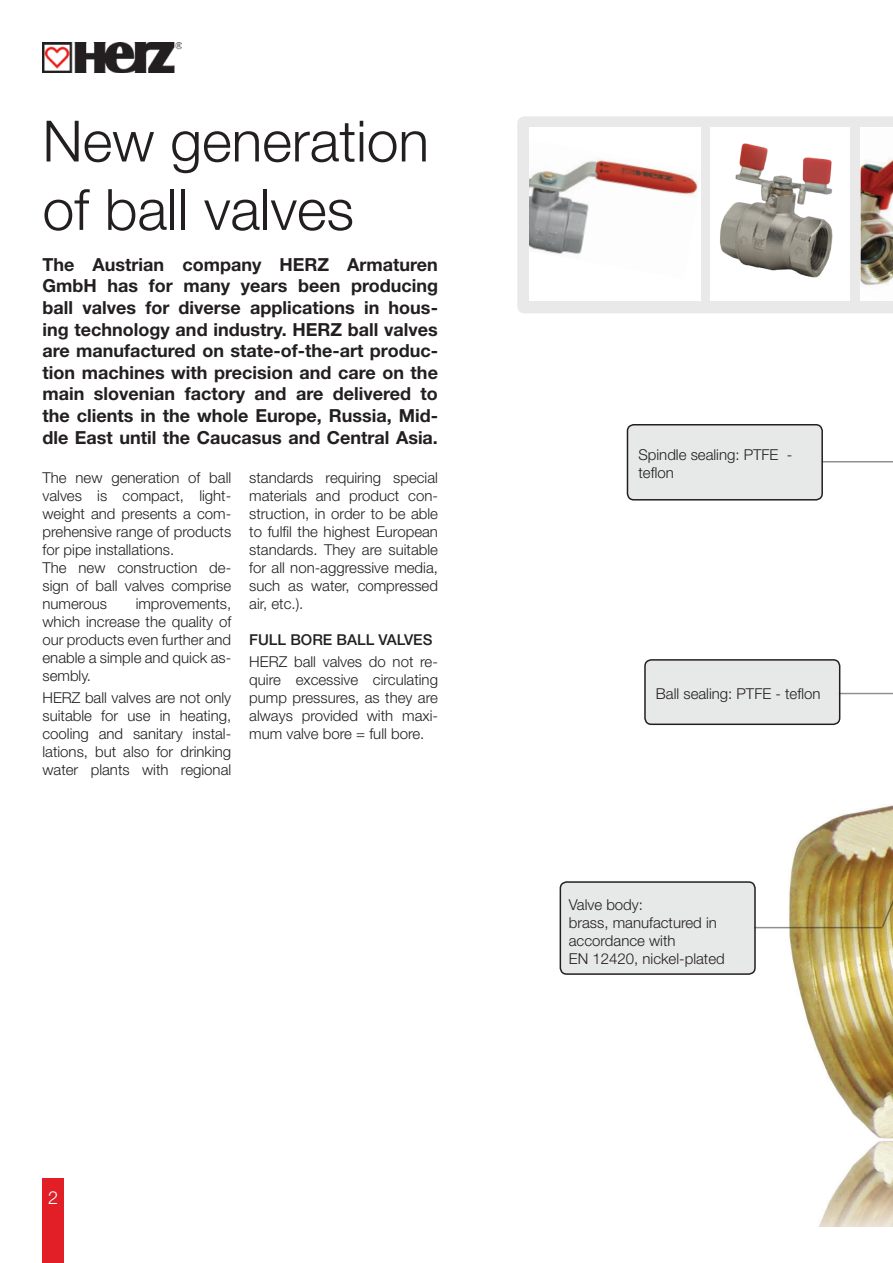
<style>
.page{position:relative;width:893px;height:1263px;background:#fff}
.page>*{position:absolute;margin:0;border:0;box-sizing:border-box;transform-origin:0 0}
.t1{font:300 57px "Helvetica Neue LT Std";color:#231f20}
.t2{font:700 18px/21.6px "Helvetica Neue LT Std";color:#231f20;text-align:justify}
.Folio{font:300 18px "Helvetica Neue LT Std";color:#fff}
.t3{font:300 15px/18px "Helvetica Neue LT Std";color:#231f20;text-align:justify}
.t4{font:500 15px "Helvetica Neue LT Std";color:#231f20}
</style>
<div class="page">
<div style="left:43px;top:1178px;width:21px;height:85px;background:#e21e26"></div>
<img style="left:43px;top:43px;width:139px;height:30px">
<img style="left:788px;top:424px;width:105px;height:803px">
<div style="left:645px;top:660px;width:195px;height:64px;background:#e7e8e8;border-radius:6px"></div>
<div style="left:644px;top:659px;width:196px;height:66px;border:2px solid #231f20;border-radius:6px"></div>
<div style="left:627px;top:425px;width:195px;height:75px;background:#e7e8e8;border-radius:6px"></div>
<div style="left:627px;top:424px;width:196px;height:76px;border:2px solid #231f20;border-radius:6px"></div>
<div style="left:560px;top:882px;width:195px;height:92px;background:#e7e8e8;border-radius:6px"></div>
<div style="left:560px;top:881px;width:196px;height:94px;border:2px solid #231f20;border-radius:6px"></div>
<hr style="left:822px;top:461px;width:71px;height:1px;background:#231f20">
<hr style="left:839px;top:693px;width:54px;height:1px;background:#231f20">
<hr style="left:754px;top:927px;width:128px;height:1px;background:#231f20">
<svg style="left:880px;top:826px;width:13px;height:103px"></svg>
<svg style="left:517px;top:116px;width:376px;height:197px;background:#eaeaea"></svg>
<img style="left:861px;top:128px;width:32px;height:173px">
<div style="left:529px;top:128px;width:171px;height:173px;background:#fff"></div>
<img style="left:529px;top:159px;width:169px;height:95px">
<div style="left:711px;top:128px;width:139px;height:173px;background:#fff"></div>
<img style="left:720px;top:143px;width:113px;height:135px">
<p class="t1" style="left:43px;top:106px;width:388px">New generation</p>
<p class="t1" style="left:43px;top:175px;width:313px">of ball valves</p>
<p class="t2" style="left:43px;top:253px;width:397px">The Austrian company HERZ Armaturen GmbH has for many years been producing ball valves for diverse applications in hous&shy;ing technology and industry. HERZ ball valves are manufactured on state-of-the-art produc&shy;tion machines with precision and care on the main slovenian factory and are delivered to the clients in the whole Europe, Russia, Mid&shy;dle East until the Caucasus and Central Asia.</p>
<p class="t3" style="left:43px;top:468px;width:190px">The new generation of ball valves is compact, light&shy;weight and presents a com&shy;prehensive range of products for pipe installations.</p>
<p class="t3" style="left:43px;top:558px;width:190px">The new construction de&shy;sign of ball valves comprise numerous</p>
<p class="t3" style="left:43px;top:594px;width:190px;text-indent:93px">improvements, which increase the quality of our products even further and enable a simple and quick as&shy;sembly.</p>
<p class="t3" style="left:43px;top:688px;width:190px">HERZ ball valves are not only suitable for use in heating, cooling and sanitary instal&shy;lations, but also for drinking water plants with regional</p>
<p class="t3" style="left:249px;top:468px;width:190px">standards requiring special materials and product con&shy;struction, in order to be able to fulfil the highest European standards. They are suitable for all non-aggressive media, such as water, compressed air, etc.).</p>
<p class="t4" style="left:249px;top:630px;width:185px">FULL BORE BALL VALVES</p>
<p class="t3" style="left:249px;top:652px;width:190px">HERZ ball valves do not re&shy;quire excessive circulating pump pressures, as they are always provided with maxi&shy;mum valve bore = full bore.</p>
<p class="Folio" style="left:48px;top:1187px;width:12px">2</p>
<p class="t3" style="left:638px;top:445px;width:155px">Spindle sealing: PTFE - teflon</p>
<p class="t3" style="left:656px;top:684px;width:166px">Ball sealing: PTFE - teflon</p>
<p class="t3" style="left:569px;top:895px;width:76px">Valve body:</p>
<p class="t3" style="left:569px;top:913px;width:150px">brass, manufactured in accordance with</p>
<p class="t3" style="left:569px;top:949px;width:157px">EN 12420, nickel-plated</p>
</div>
